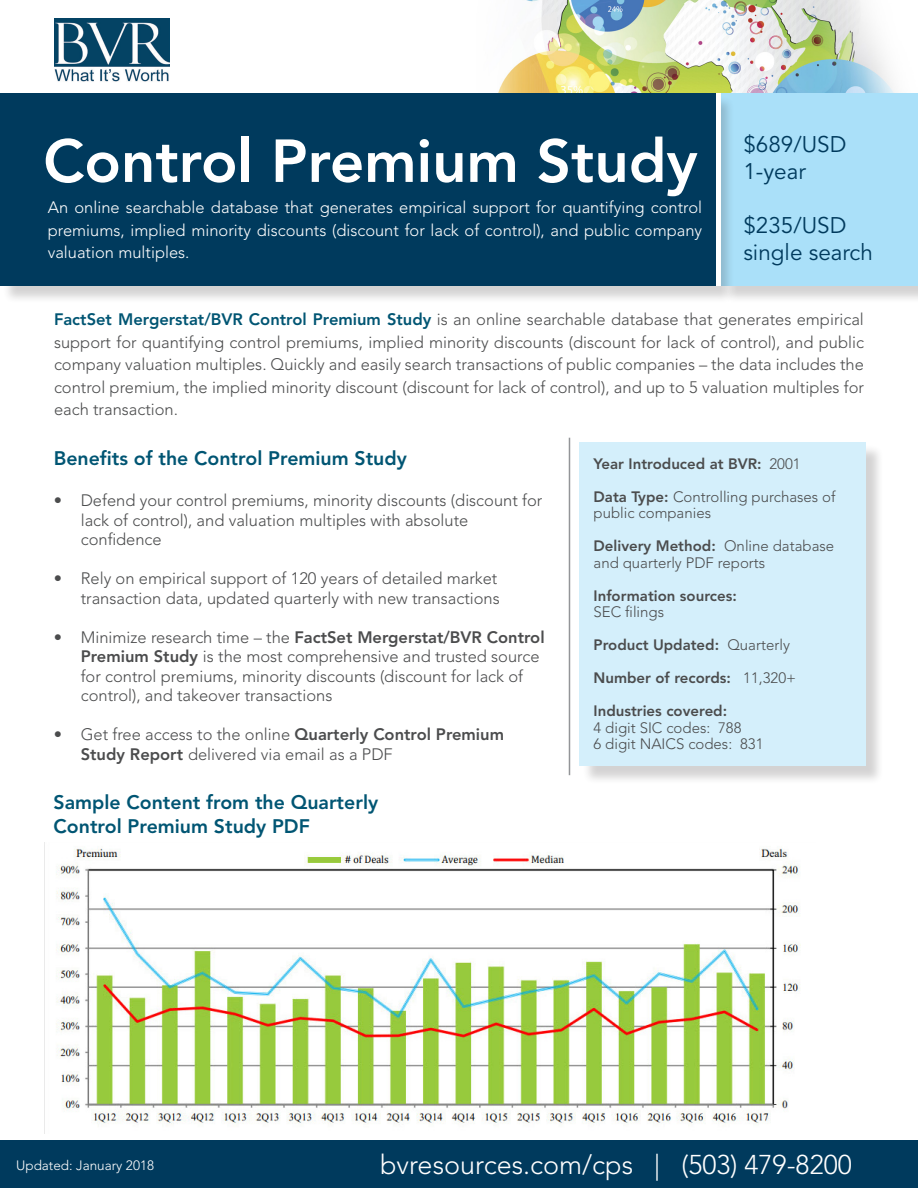
<style>
.page{position:relative;width:918px;height:1188px;background:#fff}
.page>*{position:absolute;margin:0;border:0;box-sizing:border-box;transform-origin:0 0}
.t1{font:800 60px "Avenir";color:#fff}
.t2{font:300 27px "Avenir LT Std";color:#fff}
.t3{font:22.5px/27px "Avenir";color:#003a5d}
.t4{font:800 19.5px/23.4px "Avenir";color:#005573}
.t5{font:300 16.5px/19.5px "Avenir LT Std";color:#4b4c4d}
.t6{font:300 16.5px/22.5px "Avenir LT Std";color:#fff;text-align:justify}
.t7{font:300 15px/16.5px "Avenir LT Std";color:#4b4c4d}
.t8{font:800 15px "Avenir";color:#4b4c4d}
.t9{font:300 13.5px "Avenir LT Std";color:#fff}
.s1{font-family:"Avenir";font-weight:800;color:#005573}
.s2{font-family:"Avenir";font-weight:800}
.s3{font-family:"Avenir LT Std";font-weight:300}
</style>
<div class="page">
<img style="left:498px;top:0;width:397px;height:93px">
<div style="left:722px;top:95px;width:196px;height:209px;background:#231f20;opacity:.2"></div>
<div style="left:720px;top:93px;width:198px;height:192px;background:#aae0f9"></div>
<div style="left:582px;top:444px;width:303px;height:341px;background:#231f20;opacity:.2"></div>
<div style="left:580px;top:442px;width:286px;height:324px;background:#d4effb"></div>
<div style="left:2px;top:95px;width:732px;height:209px;background:#231f20;opacity:.2"></div>
<div style="left:0;top:93px;width:716px;height:192px;background:#003a5d"></div>
<hr style="left:569px;top:438px;width:1px;height:337px;background:#939598">
<div style="left:0;top:1140px;width:918px;height:48px;background:#003a5d"></div>
<img style="left:54px;top:18px;width:116px;height:64px">
<hr style="left:716px;top:93px;width:4px;height:192px;background:#fff">
<img style="left:56px;top:848px;width:745px;height:276px">
<p class="t1" style="left:43px;top:126px;width:656px">Control Premium Study</p>
<p class="t6" style="left:48px;top:196px;width:656px">An online searchable database that generates empirical support for quantifying control premiums, implied minority discounts (discount for lack of control), and public company valuation multiples.</p>
<p class="t3" style="left:743px;top:131px;width:104px">$689/USD<br>1-year</p>
<p class="t3" style="left:743px;top:212px;width:131px">$235/USD single search</p>
<p class="t5" style="left:54px;top:308px;width:812px;line-height:22.5px;text-align:justify"><span class="s1">FactSet Mergerstat/BVR Control Premium Study</span> is an online searchable database that generates empirical support for quantifying control premiums, implied minority discounts (discount for lack of control), and public company valuation multiples. Quickly and easily search transactions of public companies – the data includes the control premium, the implied minority discount (discount for lack of control), and up to 5 valuation multiples for each transaction.</p>
<p class="t4" style="left:54px;top:447px;width:355px">Benefits of the Control Premium Study</p>
<p class="t5" style="left:81px;top:491px;width:463px;text-indent:-27px">• Defend your control premiums, minority discounts (discount for lack of control), and valuation multiples with absolute confidence</p>
<p class="t5" style="left:54px;top:569px;width:448px;text-align:right">• Rely on empirical support of 120 years of detailed market transaction data, updated quarterly with new transactions</p>
<p class="t5" style="left:81px;top:627px;width:465px;text-indent:-27px">• Minimize research time – the <span class="s2">FactSet Mergerstat/BVR Control Premium Study</span> is the most comprehensive and trusted source for control premiums, minority discounts (discount for lack of control), and takeover transactions</p>
<p class="t5" style="left:81px;top:725px;width:425px;text-indent:-27px">• Get free access to the online <span class="s2">Quarterly Control Premium<br>Study Report</span> delivered via email as a PDF</p>
<p class="t4" style="left:54px;top:791px;width:326px">Sample Content from the Quarterly<br>Control Premium Study PDF</p>
<p class="t8" style="left:594px;top:454px;width:209px">Year Introduced at BVR: <span class="s3">2001</span></p>
<p class="t7" style="left:594px;top:488px;width:244px"><span class="s2">Data Type:</span> Controlling purchases of public companies</p>
<p class="t7" style="left:594px;top:538px;width:242px"><span class="s2">Delivery Method:</span> Online database and quarterly PDF reports</p>
<p class="t8" style="left:594px;top:586px;width:145px">Information sources:</p>
<p class="t7" style="left:594px;top:604px;width:72px">SEC filings</p>
<p class="t8" style="left:594px;top:636px;width:198px">Product Updated: <span class="s3">Quarterly</span></p>
<p class="t8" style="left:594px;top:669px;width:204px">Number of records: <span class="s3">11,320+</span></p>
<p class="t8" style="left:594px;top:702px;width:135px">Industries covered:</p>
<p class="t7" style="left:594px;top:719px;width:149px">4 digit SIC codes: 788</p>
<p class="t7" style="left:594px;top:736px;width:171px">6 digit NAICS codes: 831</p>
<p class="t9" style="left:16px;top:1158px;width:139px">Updated: January 2018</p>
<p class="t2" style="left:380px;top:1149px;width:473px">bvresources.com/cps | (503) 479-8200</p>
</div>
